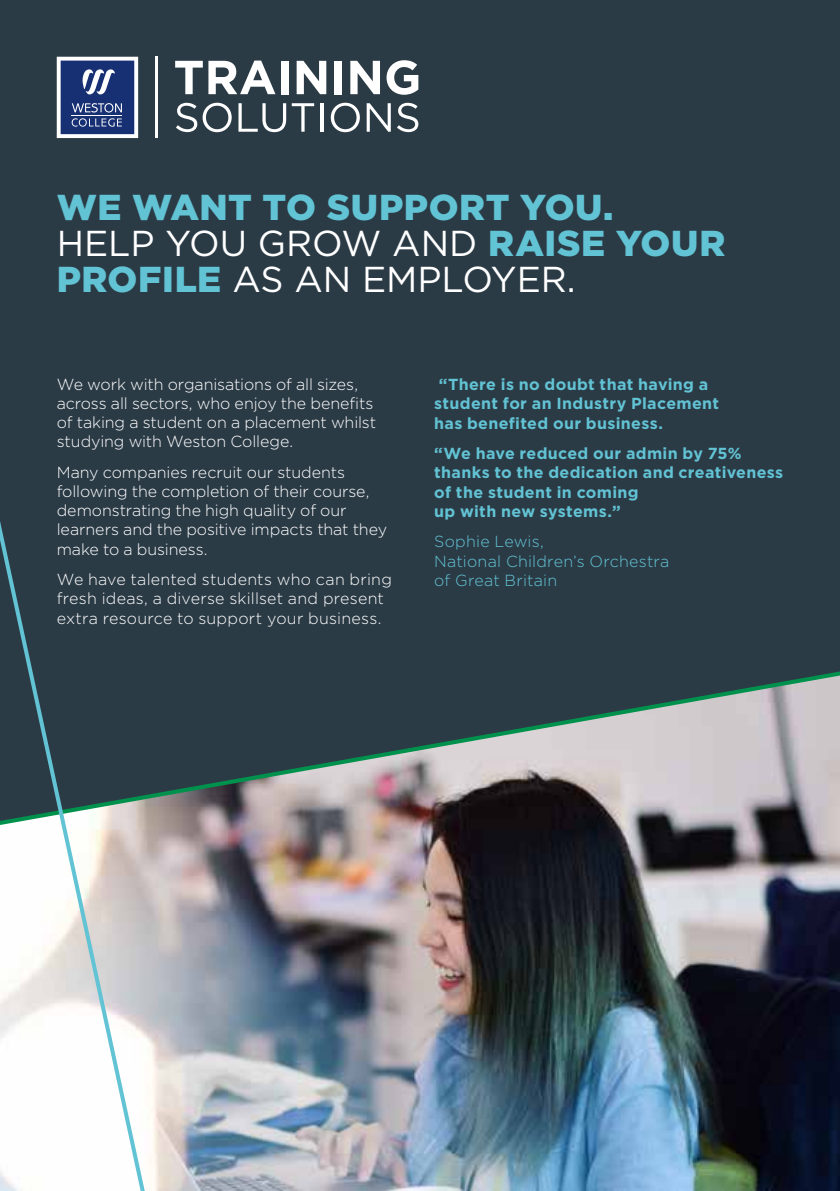
<style>
.page{position:relative;width:840px;height:1191px;background:#fff}
.page>*{position:absolute;margin:0;border:0;box-sizing:border-box;transform-origin:0 0}
.t1{font:900 36px/36px "Gotham";letter-spacing:.015em;color:#62c3d4}
.t2{font:300 16px/19.2px "Gotham";letter-spacing:-.005em;color:#fff}
.t3{font:700 16px/19.2px "Gotham";letter-spacing:.02em;color:#62c3d4}
.t4{font:300 16px/19.2px "Gotham";letter-spacing:.015em;color:#fff}
.t5{font:300 16px/19.2px "Gotham";letter-spacing:.015em;color:#62c3d4}
.s1{font-weight:400;color:#fff}
</style>
<div class="page">
<div style="left:0;top:0;width:839px;height:651px;background:#2b3b46"></div>
<img style="left:213px;top:840px;width:626px;height:351px">
<svg style="left:213px;top:61px;width:62px;height:33px"></svg>
<div style="left:281px;top:61px;width:7px;height:33px;background:#fff"></div>
<svg style="left:296px;top:61px;width:30px;height:33px"></svg>
<div style="left:334px;top:61px;width:8px;height:33px;background:#fff"></div>
<svg style="left:350px;top:61px;width:30px;height:33px"></svg>
<svg style="left:386px;top:60px;width:32px;height:35px"></svg>
<svg style="left:213px;top:103px;width:18px;height:29px"></svg>
<svg style="left:238px;top:103px;width:76px;height:29px"></svg>
<hr style="left:320px;top:103px;width:3px;height:29px;background:#fff">
<svg style="left:330px;top:103px;width:29px;height:29px"></svg>
<svg style="left:366px;top:103px;width:24px;height:29px"></svg>
<svg style="left:397px;top:103px;width:21px;height:29px"></svg>
<svg style="left:213px;top:651px;width:626px;height:189px;background:#6e7378"></svg>
<svg style="left:0;top:8px;width:213px;height:1183px"></svg>
<h1 class="t1" style="left:57px;top:189px;width:669px">WE WANT TO SUPPORT YOU.<br><span class="s1">HELP YOU GROW AND</span> RAISE YOUR<br>PROFILE <span class="s1">AS AN EMPLOYER.</span></h1>
<p class="t2" style="left:57px;top:374px;width:321px">We work with organisations of all sizes, across all sectors, who enjoy the benefits of taking a student on a placement whilst studying with Weston College.</p>
<p class="t2" style="left:57px;top:462px;width:332px">Many companies recruit our students following the completion of their course, demonstrating the high quality of our learners and the positive impacts that they make to a business.</p>
<p class="t4" style="left:57px;top:570px;width:336px">We have talented students who can bring fresh ideas, a diverse skillset and present extra resource to support your business.</p>
<p class="t3" style="left:434px;top:374px;width:286px">“There is no doubt that having a student for an Industry Placement has benefited our business.</p>
<p class="t3" style="left:434px;top:443px;width:350px">“We have reduced our admin by 75% thanks to the dedication and creativeness of the student in coming<br>up with new systems.”</p>
<p class="t5" style="left:434px;top:532px;width:236px">Sophie Lewis,<br>National Children’s Orchestra of Great Britain</p>
</div>
